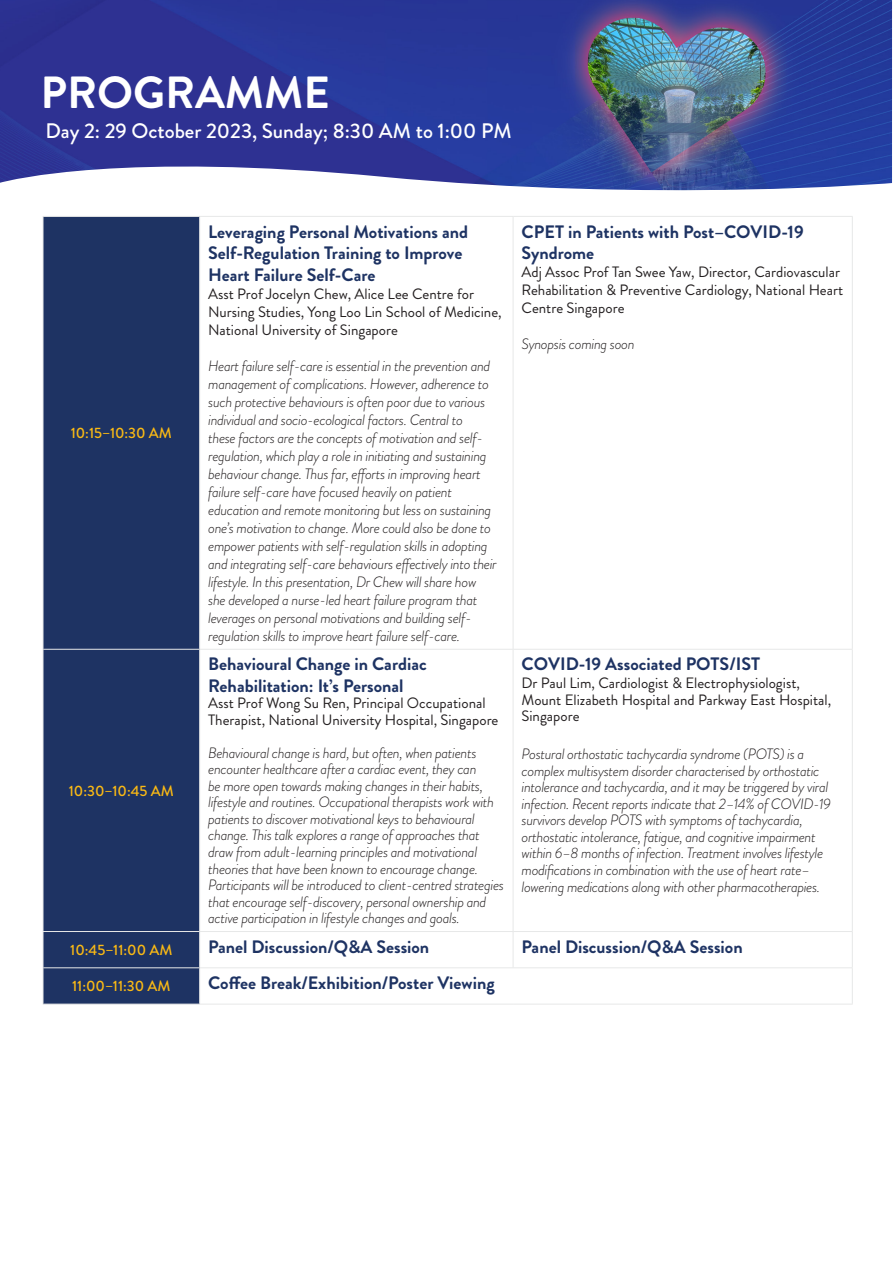
<style>
.page{position:relative;width:893px;height:1263px;background:#fff}
.page>*{position:absolute;margin:0;border:0;box-sizing:border-box;transform-origin:0 0}
.t1{font:700 45px "Brandon Grotesque";color:#fff}
.t2{font:500 21px "Brandon Grotesque";color:#fff}
.t3{font:700 18px/21.6px "Brandon Grotesque";color:#1e3363}
.t4{font:italic 300 15px/16.5px "Brandon Grotesque";letter-spacing:-.025em;color:#231f20}
.t5{font:15px/18px "Brandon Grotesque";color:#231f20}
.t6{font:500 15px "Brandon Grotesque";color:#fbba14}
</style>
<div class="page">
<img style="left:0;top:0;width:892px;height:191px">
<div style="left:44px;top:217px;width:155px;height:787px;background:#1e3363"></div>
<hr style="left:43px;top:217px;width:1px;height:432px;background:#e7e8e8">
<hr style="left:199px;top:217px;width:1px;height:432px;background:#e7e8e8">
<hr style="left:513px;top:217px;width:1px;height:432px;background:#e7e8e8">
<hr style="left:852px;top:217px;width:1px;height:432px;background:#e7e8e8">
<hr style="left:43px;top:650px;width:1px;height:281px;background:#e7e8e8">
<hr style="left:199px;top:650px;width:1px;height:281px;background:#e7e8e8">
<hr style="left:513px;top:650px;width:1px;height:281px;background:#e7e8e8">
<hr style="left:852px;top:650px;width:1px;height:281px;background:#e7e8e8">
<hr style="left:43px;top:932px;width:1px;height:35px;background:#e7e8e8">
<hr style="left:199px;top:932px;width:1px;height:35px;background:#e7e8e8">
<hr style="left:513px;top:932px;width:1px;height:35px;background:#e7e8e8">
<hr style="left:852px;top:932px;width:1px;height:35px;background:#e7e8e8">
<hr style="left:43px;top:968px;width:1px;height:36px;background:#e7e8e8">
<hr style="left:199px;top:968px;width:1px;height:36px;background:#e7e8e8">
<hr style="left:852px;top:968px;width:1px;height:36px;background:#e7e8e8">
<hr style="left:43px;top:216px;width:157px;height:1px;background:#e7e8e8">
<hr style="left:43px;top:649px;width:157px;height:1px;background:#e7e8e8">
<hr style="left:43px;top:931px;width:157px;height:1px;background:#e7e8e8">
<hr style="left:43px;top:967px;width:157px;height:1px;background:#e7e8e8">
<hr style="left:43px;top:1004px;width:157px;height:1px;background:#e7e8e8">
<hr style="left:200px;top:216px;width:313px;height:1px;background:#e7e8e8">
<hr style="left:513px;top:216px;width:340px;height:1px;background:#e7e8e8">
<hr style="left:200px;top:649px;width:313px;height:1px;background:#e7e8e8">
<hr style="left:513px;top:649px;width:340px;height:1px;background:#e7e8e8">
<hr style="left:200px;top:931px;width:313px;height:1px;background:#e7e8e8">
<hr style="left:513px;top:931px;width:340px;height:1px;background:#e7e8e8">
<hr style="left:200px;top:967px;width:313px;height:1px;background:#e7e8e8">
<hr style="left:513px;top:967px;width:340px;height:1px;background:#e7e8e8">
<hr style="left:200px;top:1004px;width:313px;height:1px;background:#e7e8e8">
<hr style="left:513px;top:1004px;width:340px;height:1px;background:#e7e8e8">
<p class="t1" style="left:40px;top:61px;width:291px">PROGRAMME</p>
<p class="t2" style="left:46px;top:116px;width:468px">Day 2: 29 October 2023, Sunday; 8:30 AM to 1:00 PM</p>
<p class="t6" style="left:71px;top:423px;width:103px">10:15–10:30 AM</p>
<p class="t6" style="left:69px;top:780px;width:106px">10:30–10:45 AM</p>
<p class="t3" style="left:208px;top:221px;width:261px">Leveraging Personal Motivations and<br>Self-Regulation Training to Improve<br>Heart Failure Self-Care</p>
<p class="t5" style="left:208px;top:285px;width:295px">Asst Prof Jocelyn Chew, Alice Lee Centre for<br>Nursing Studies, Yong Loo Lin School of Medicine,<br>National University of Singapore</p>
<p class="t4" style="left:208px;top:357px;width:290px;line-height:18px">Heart failure self-care is essential in the prevention and management of complications. However, adherence to such protective behaviours is often poor due to various individual and socio-ecological factors. Central to<br>these factors are the concepts of motivation and self&shy;regulation, which play a role in initiating and sustaining behaviour change. Thus far, efforts in improving heart failure self-care have focused heavily on patient education and remote monitoring but less on sustaining one’s motivation to change. More could also be done to empower patients with self-regulation skills in adopting and integrating self-care behaviours effectively into their lifestyle. In this presentation, Dr Chew will share how she developed a nurse-led heart failure program that leverages on personal motivations and building self&shy;regulation skills to improve heart failure self-care.</p>
<p class="t3" style="left:208px;top:654px;width:220px">Behavioural Change in Cardiac<br>Rehabilitation: It’s Personal</p>
<p class="t5" style="left:208px;top:695px;width:292px;line-height:16.5px">Asst Prof Wong Su Ren, Principal Occupational<br>Therapist, National University Hospital, Singapore</p>
<p class="t4" style="left:208px;top:745px;width:297px">Behavioural change is hard, but often, when patients encounter healthcare after a cardiac event, they can<br>be more open towards making changes in their habits, lifestyle and routines. Occupational therapists work with patients to discover motivational keys to behavioural change. This talk explores a range of approaches that draw from adult-learning principles and motivational theories that have been known to encourage change.<br>Participants will be introduced to client-centred strategies that encourage self-discovery, personal ownership and active participation in lifestyle changes and goals.</p>
<p class="t3" style="left:522px;top:221px;width:284px">CPET in Patients with Post–COVID-19<br>Syndrome</p>
<p class="t5" style="left:522px;top:263px;width:323px">Adj Assoc Prof Tan Swee Yaw, Director, Cardiovascular<br>Rehabilitation &amp; Preventive Cardiology, National Heart<br>Centre Singapore</p>
<p class="t4" style="left:522px;top:336px;width:115px">Synopsis coming soon</p>
<p class="t3" style="left:522px;top:654px;width:240px">COVID-19 Associated POTS/IST</p>
<p class="t5" style="left:522px;top:675px;width:311px;line-height:16.5px">Dr Paul Lim, Cardiologist &amp; Electrophysiologist,<br>Mount Elizabeth Hospital and Parkway East Hospital,<br>Singapore</p>
<p class="t4" style="left:522px;top:746px;width:311px">Postural orthostatic tachycardia syndrome (POTS) is a complex multisystem disorder characterised by orthostatic intolerance and tachycardia, and it may be triggered by viral infection. Recent reports indicate that 2–14% of COVID-19 survivors develop POTS with symptoms of tachycardia, orthostatic intolerance, fatigue, and cognitive impairment within 6–8 months of infection. Treatment involves lifestyle modifications in combination with the use of heart rate– lowering medications along with other pharmacotherapies.</p>
<p class="t6" style="left:70px;top:939px;width:104px">10:45–11:00 AM</p>
<p class="t3" style="left:208px;top:936px;width:223px">Panel Discussion/Q&amp;A Session</p>
<p class="t3" style="left:522px;top:936px;width:223px">Panel Discussion/Q&amp;A Session</p>
<p class="t6" style="left:72px;top:976px;width:100px">11:00–11:30 AM</p>
<p class="t3" style="left:208px;top:972px;width:288px">Coffee Break/Exhibition/Poster Viewing</p>
</div>
